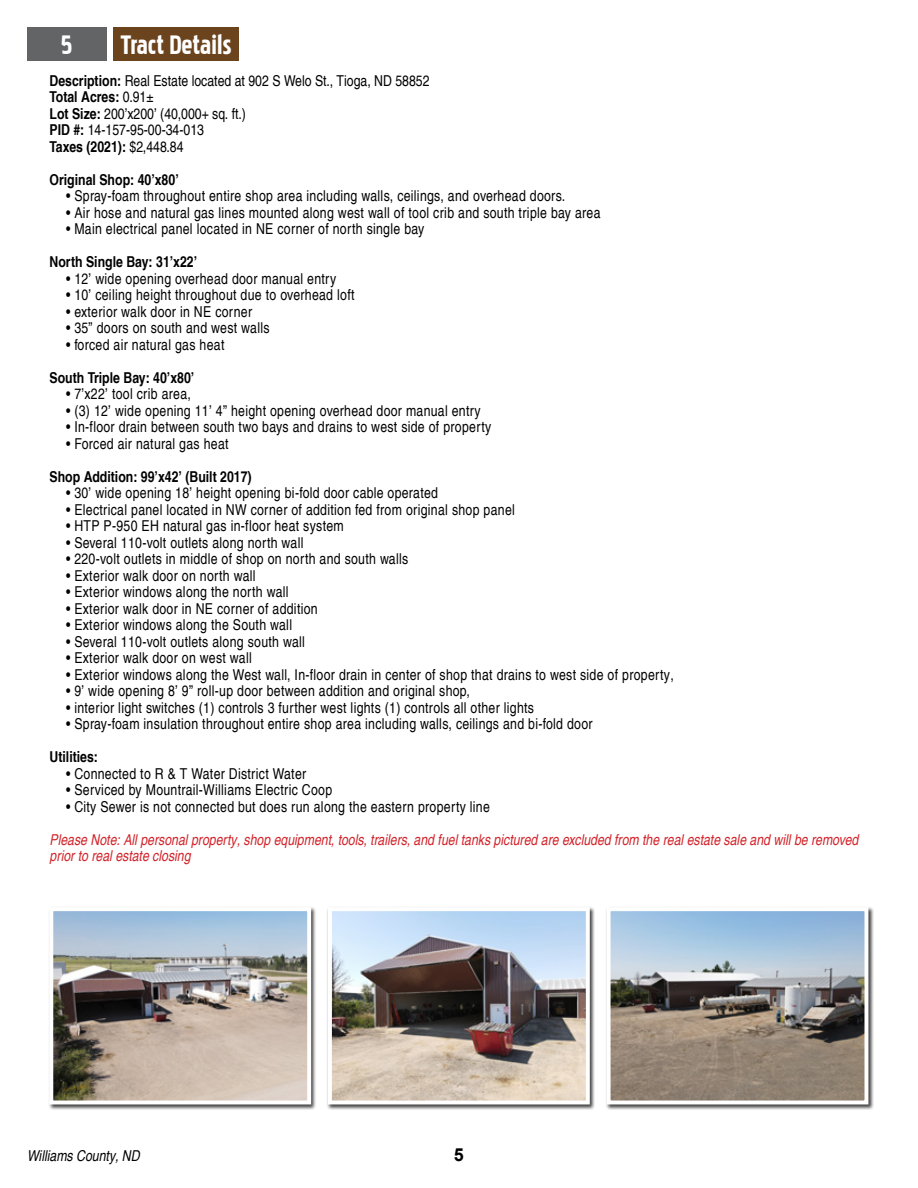
<style>
.page{position:relative;width:918px;height:1188px;background:#fff}
.page>*{position:absolute;margin:0;border:0;box-sizing:border-box;transform-origin:0 0}
.t1{font:33px "Pakenham";color:#fff}
.t2{font:700 18px "Arial";color:#000}
.t3{font:condensed 15px "Helvetica LT Pro";letter-spacing:.02em;color:#000}
.t4{font:italic condensed 15px/16.5px "Helvetica LT Pro";color:#d2232a}
.t5{font:condensed 15px/16.5px "Helvetica LT Pro";color:#000}
.t6{font:700 condensed 15px "Helvetica LT Pro";color:#000}
.t7{font:italic condensed 15px "Helvetica LT Pro";color:#000}
.s1{font-weight:700}
</style>
<div class="page">
<div style="left:27px;top:27px;width:79px;height:33px;background:#636466"></div>
<div style="left:113px;top:27px;width:126px;height:33px;background:#6b441e"></div>
<div style="left:48px;top:906px;width:269px;height:204px;background:#000;opacity:.75"></div>
<img style="left:54px;top:912px;width:252px;height:187px">
<div style="left:49px;top:907px;width:262px;height:197px;border:4px solid #fff"></div>
<div style="left:326px;top:906px;width:269px;height:204px;background:#000;opacity:.75"></div>
<img style="left:333px;top:912px;width:252px;height:187px">
<div style="left:328px;top:907px;width:262px;height:197px;border:4px solid #fff"></div>
<div style="left:605px;top:906px;width:269px;height:204px;background:#000;opacity:.75"></div>
<img style="left:612px;top:912px;width:251px;height:187px">
<div style="left:607px;top:907px;width:261px;height:197px;border:4px solid #fff"></div>
<h1 class="t1" style="left:120px;top:30px;width:113px">Tract Details</h1>
<h1 class="t1" style="left:61px;top:30px;width:13px">5</h1>
<p class="t5" style="left:50px;top:72px;width:382px"><span class="s1">Description:</span> Real Estate located at 902 S Welo St., Tioga, ND 58852<br><span class="s1">Total Acres:</span> 0.91±<br><span class="s1">Lot Size:</span> 200’x200’ (40,000+ sq. ft.)<br><span class="s1">PID #:</span> 14-157-95-00-34-013<br><span class="s1">Taxes (2021):</span> $2,448.84</p>
<p class="t6" style="left:50px;top:170px;width:131px">Original Shop: 40’x80’</p>
<p class="t3" style="left:66px;top:187px;width:501px">• Spray-foam throughout entire shop area including walls, ceilings, and overhead doors.</p>
<p class="t3" style="left:66px;top:204px;width:536px">• Air hose and natural gas lines mounted along west wall of tool crib and south triple bay area</p>
<p class="t3" style="left:66px;top:220px;width:360px">• Main electrical panel located in NE corner of north single bay</p>
<p class="t6" style="left:50px;top:253px;width:149px">North Single Bay: 31’x22’</p>
<p class="t3" style="left:66px;top:270px;width:272px">• 12’ wide opening overhead door manual entry</p>
<p class="t3" style="left:66px;top:286px;width:290px">• 10’ ceiling height throughout due to overhead loft</p>
<p class="t3" style="left:66px;top:303px;width:188px">• exterior walk door in NE corner</p>
<p class="t3" style="left:66px;top:319px;width:205px">• 35” doors on south and west walls</p>
<p class="t3" style="left:66px;top:336px;width:160px">• forced air natural gas heat</p>
<p class="t6" style="left:50px;top:368px;width:146px">South Triple Bay: 40’x80’</p>
<p class="t3" style="left:66px;top:385px;width:126px">• 7’x22’ tool crib area,</p>
<p class="t3" style="left:66px;top:402px;width:416px">• (3) 12’ wide opening 11’ 4” height opening overhead door manual entry</p>
<p class="t3" style="left:66px;top:418px;width:427px">• In-floor drain between south two bays and drains to west side of property</p>
<p class="t3" style="left:66px;top:435px;width:164px">• Forced air natural gas heat</p>
<p class="t6" style="left:50px;top:467px;width:204px">Shop Addition: 99’x42’ (Built 2017)</p>
<p class="t3" style="left:66px;top:484px;width:374px">• 30’ wide opening 18’ height opening bi-fold door cable operated</p>
<p class="t3" style="left:66px;top:501px;width:450px">• Electrical panel located in NW corner of addition fed from original shop panel</p>
<p class="t3" style="left:66px;top:517px;width:279px">• HTP P-950 EH natural gas in-floor heat system</p>
<p class="t3" style="left:66px;top:534px;width:239px">• Several 110-volt outlets along north wall</p>
<p class="t3" style="left:66px;top:550px;width:344px">• 220-volt outlets in middle of shop on north and south walls</p>
<p class="t3" style="left:66px;top:567px;width:191px">• Exterior walk door on north wall</p>
<p class="t3" style="left:66px;top:583px;width:224px">• Exterior windows along the north wall</p>
<p class="t3" style="left:66px;top:600px;width:253px">• Exterior walk door in NE corner of addition</p>
<p class="t3" style="left:66px;top:616px;width:228px">• Exterior windows along the South wall</p>
<p class="t3" style="left:66px;top:633px;width:240px">• Several 110-volt outlets along south wall</p>
<p class="t3" style="left:66px;top:649px;width:187px">• Exterior walk door on west wall</p>
<p class="t3" style="left:66px;top:666px;width:609px">• Exterior windows along the West wall, In-floor drain in center of shop that drains to west side of property,</p>
<p class="t3" style="left:66px;top:682px;width:405px">• 9’ wide opening 8’ 9” roll-up door between addition and original shop,</p>
<p class="t3" style="left:66px;top:699px;width:470px">• interior light switches (1) controls 3 further west lights (1) controls all other lights</p>
<p class="t3" style="left:66px;top:715px;width:528px">• Spray-foam insulation throughout entire shop area including walls, ceilings and bi-fold door</p>
<p class="t6" style="left:50px;top:748px;width:50px">Utilities:</p>
<p class="t3" style="left:66px;top:765px;width:242px">• Connected to R &amp; T Water District Water</p>
<p class="t3" style="left:66px;top:781px;width:268px">• Serviced by Mountrail-Williams Electric Coop</p>
<p class="t3" style="left:66px;top:798px;width:425px">• City Sewer is not connected but does run along the eastern property line</p>
<p class="t4" style="left:50px;top:831px;width:810px">Please Note: All personal property, shop equipment, tools, trailers, and fuel tanks pictured are excluded from the real estate sale and will be removed prior to real estate closing</p>
<p class="t7" style="left:27px;top:1147px;width:114px">Williams County, ND</p>
<p class="t2" style="left:454px;top:1143px;width:12px">5</p>
</div>
